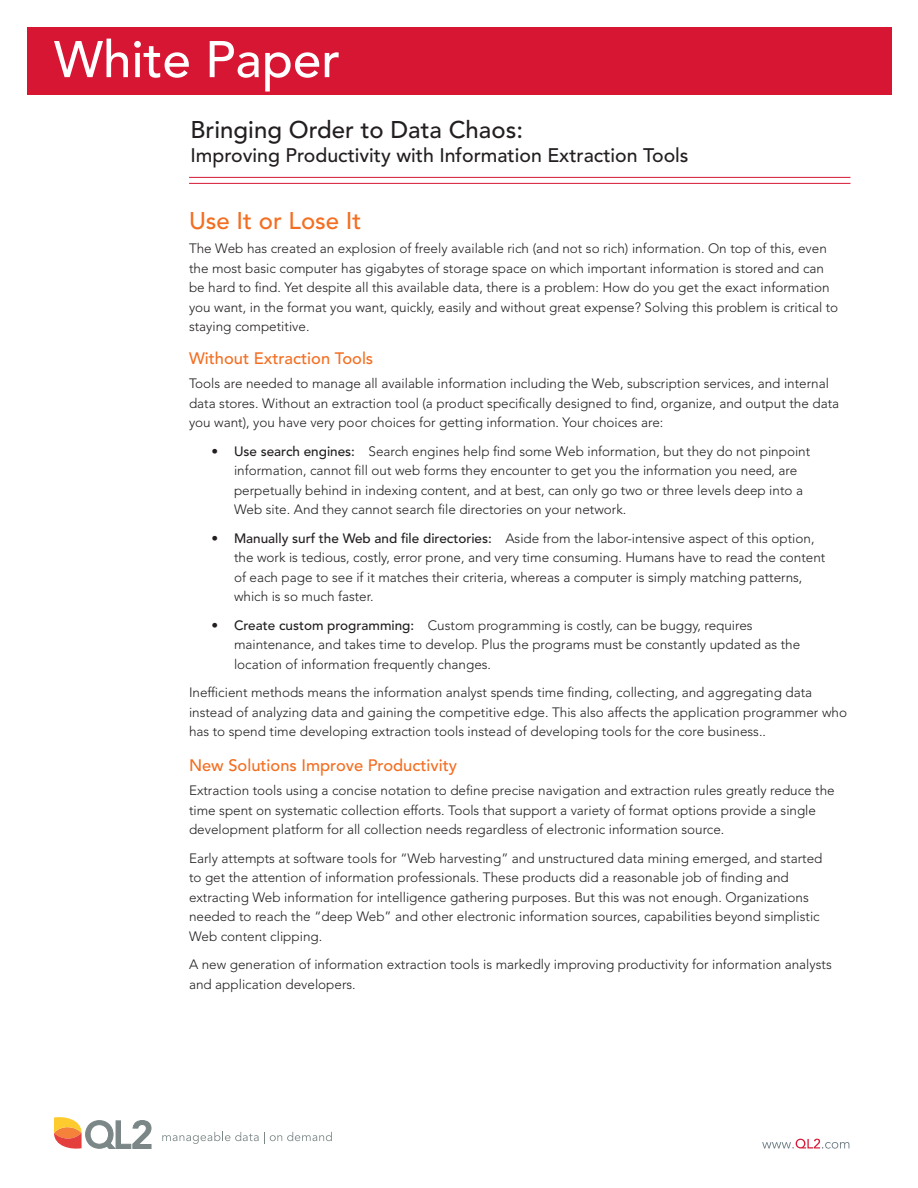
<style>
.page{position:relative;width:918px;height:1188px;background:#fff}
.page>*{position:absolute;margin:0;border:0;box-sizing:border-box;transform-origin:0 0}
.t1{font:500 51px "Avenir LT Std";color:#fff}
.Paper_Header{font:500 24px "Avenir LT Std";color:#231f20}
.Content_Header{font:500 24px "Avenir LT Std";color:#f36e21}
.Paper_Header-2{font:500 19.5px "Avenir LT Std";color:#231f20}
.Content_Header-2{font:500 16.5px "Avenir LT Std";color:#f36e21}
.First_Paragraph{font:300 13.5px/19.5px "Avenir LT Std";color:#231f20}
.Content_Paragraph{font:300 13.5px/19.5px "Avenir LT Std";color:#231f20}
.Numbered_Indent{font:300 13.5px/19.5px "Avenir LT Std";color:#231f20}
.s1{font-weight:500}
</style>
<div class="page">
<hr style="left:189px;top:177px;width:661px;height:1px;background:#d71634">
<hr style="left:189px;top:183px;width:661px;height:1px;background:#d71634">
<div style="left:27px;top:27px;width:864px;height:68px;background:#d71634"></div>
<svg style="left:762px;top:1139px;width:87px;height:10px"></svg>
<svg style="left:54px;top:1117px;width:97px;height:32px"></svg>
<svg style="left:162px;top:1132px;width:170px;height:12px"></svg>
<p class="t1" style="left:54px;top:30px;width:288px">White Paper</p>
<p class="Paper_Header" style="left:190px;top:116px;width:334px">Bringing Order to Data Chaos:</p>
<p class="Paper_Header-2" style="left:190px;top:144px;width:500px">Improving Productivity with Information Extraction Tools</p>
<p class="Content_Header" style="left:189px;top:207px;width:174px">Use It or Lose It</p>
<p class="First_Paragraph" style="left:189px;top:239px;width:651px">The Web has created an explosion of freely available rich (and not so rich) information. On top of this, even the most basic computer has gigabytes of storage space on which important information is stored and can be hard to find. Yet despite all this available data, there is a problem: How do you get the exact information you want, in the format you want, quickly, easily and without great expense? Solving this problem is critical to staying competitive.</p>
<p class="Content_Header-2" style="left:189px;top:349px;width:186px">Without Extraction Tools</p>
<p class="First_Paragraph" style="left:189px;top:374px;width:652px">Tools are needed to manage all available information including the Web, subscription services, and internal data stores. Without an extraction tool (a product specifically designed to find, organize, and output the data you want), you have very poor choices for getting information. Your choices are:</p>
<p class="Numbered_Indent" style="left:234px;top:441px;width:578px;text-indent:-22px"><span class="s1">• Use search engines:</span> Search engines help find some Web information, but they do not pinpoint information, cannot fill out web forms they encounter to get you the information you need, are perpetually behind in indexing content, and at best, can only go two or three levels deep into a Web site. And they cannot search file directories on your network.</p>
<p class="Numbered_Indent" style="left:234px;top:528px;width:593px;text-indent:-22px"><span class="s1">• Manually surf the Web and file directories:</span> Aside from the labor-intensive aspect of this option, the work is tedious, costly, error prone, and very time consuming. Humans have to read the content of each page to see if it matches their criteria, whereas a computer is simply matching patterns, which is so much faster.</p>
<p class="Numbered_Indent" style="left:234px;top:615px;width:568px;text-indent:-22px"><span class="s1">• Create custom programming:</span> Custom programming is costly, can be buggy, requires maintenance, and takes time to develop. Plus the programs must be constantly updated as the location of information frequently changes.</p>
<p class="Content_Paragraph" style="left:189px;top:683px;width:660px">Inefficient methods means the information analyst spends time finding, collecting, and aggregating data instead of analyzing data and gaining the competitive edge. This also affects the application programmer who has to spend time developing extraction tools instead of developing tools for the core business..</p>
<p class="Content_Header-2" style="left:189px;top:756px;width:270px">New Solutions Improve Productivity</p>
<p class="First_Paragraph" style="left:189px;top:781px;width:647px">Extraction tools using a concise notation to define precise navigation and extraction rules greatly reduce the time spent on systematic collection efforts. Tools that support a variety of format options provide a single development platform for all collection needs regardless of electronic information source.</p>
<p class="Content_Paragraph" style="left:189px;top:849px;width:635px">Early attempts at software tools for “Web harvesting” and unstructured data mining emerged, and started to get the attention of information professionals. These products did a reasonable job of finding and extracting Web information for intelligence gathering purposes. But this was not enough. Organizations needed to reach the “deep Web” and other electronic information sources, capabilities beyond simplistic Web content clipping.</p>
<p class="Content_Paragraph" style="left:189px;top:955px;width:644px">A new generation of information extraction tools is markedly improving productivity for information analysts and application developers.</p>
</div>
